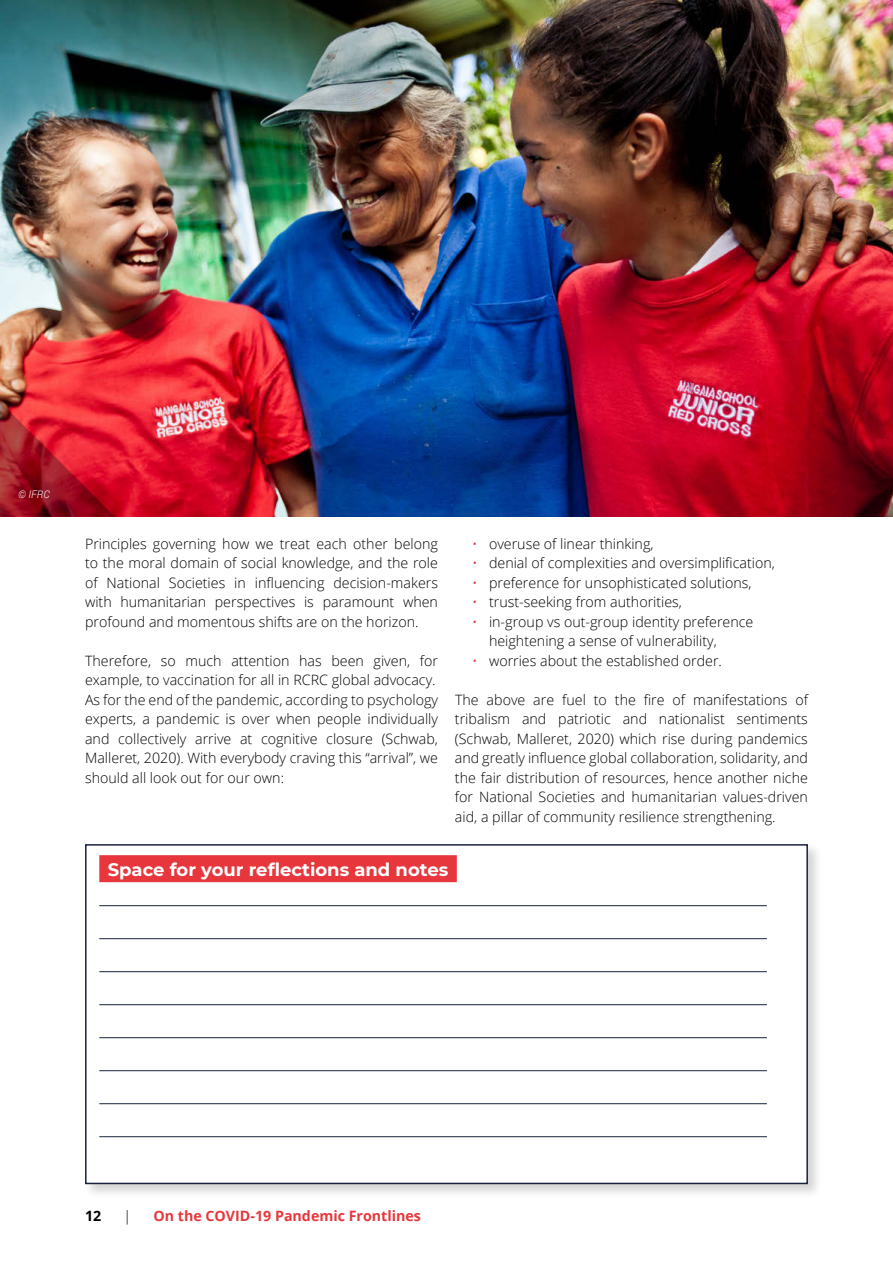
<style>
.page{position:relative;width:893px;height:1263px;background:#fff}
.page>*{position:absolute;margin:0;border:0;box-sizing:border-box;transform-origin:0 0}
.t1{font:700 18px "Montserrat";color:#fff}
.t2{font:300 14.25px/19.5px "Open Sans";color:#000;text-align:justify}
.t3{font:700 14.25px "Open Sans";color:#e7373d}
.t4{font:700 14.25px "Open Sans";color:#000}
.t5{font:italic 300 10.5px "Roboto";color:#fff}
.s1{color:#e7373d}
</style>
<div class="page">
<img style="left:0;top:0;width:893px;height:517px">
<svg style="left:0;top:402px;width:115px;height:115px;background:#bc1b2b"></svg>
<div style="left:83px;top:842px;width:740px;height:357px;background:#000;opacity:.17"></div>
<div style="left:86px;top:845px;width:721px;height:338px;background:#fff"></div>
<div style="left:99px;top:855px;width:358px;height:27px;background:#e7373d"></div>
<hr style="left:99px;top:905px;width:668px;height:1px;background:#18223e">
<hr style="left:99px;top:938px;width:668px;height:1px;background:#18223e">
<hr style="left:99px;top:971px;width:668px;height:1px;background:#18223e">
<hr style="left:99px;top:1004px;width:668px;height:1px;background:#18223e">
<hr style="left:99px;top:1037px;width:668px;height:1px;background:#18223e">
<hr style="left:99px;top:1070px;width:668px;height:1px;background:#18223e">
<hr style="left:99px;top:1103px;width:668px;height:1px;background:#18223e">
<hr style="left:99px;top:1136px;width:668px;height:1px;background:#18223e">
<div style="left:85px;top:844px;width:723px;height:340px;border:2px solid #18223e"></div>
<p class="t5" style="left:18px;top:487px;width:33px">© IFRC</p>
<p class="t2" style="left:85px;top:533px;width:354px">Principles governing how we treat each other belong to the moral domain of social knowledge, and the role of National Societies in influencing decision-makers with humanitarian perspectives is paramount when profound and momentous shifts are on the horizon.</p>
<p class="t2" style="left:85px;top:650px;width:354px;text-align:left">Therefore, so much attention has been given, for example, to vaccination for all in RCRC global advocacy.<br>As for the end of the pandemic, according to psychology experts, a pandemic is over when people individually and collectively arrive at cognitive closure (Schwab, Malleret, 2020). With everybody craving this “arrival”, we should all look out for our own:</p>
<p class="t2" style="left:472px;top:533px;width:183px"><span class="s1">•</span> overuse of linear thinking,</p>
<p class="t2" style="left:472px;top:553px;width:304px"><span class="s1">•</span> denial of complexities and oversimplification,</p>
<p class="t2" style="left:472px;top:572px;width:281px"><span class="s1">•</span> preference for unsophisticated solutions,</p>
<p class="t2" style="left:472px;top:592px;width:211px"><span class="s1">•</span> trust-seeking from authorities,</p>
<p class="t2" style="left:489px;top:611px;width:266px;text-indent:-17px"><span class="s1">•</span> in-group vs out-group identity preference heightening a sense of vulnerability,</p>
<p class="t2" style="left:472px;top:650px;width:252px"><span class="s1">•</span> worries about the established order.</p>
<p class="t2" style="left:455px;top:689px;width:354px">The above are fuel to the fire of manifestations of tribalism and patriotic and nationalist sentiments (Schwab, Malleret, 2020) which rise during pandemics and greatly influence global collaboration, solidarity, and the fair distribution of resources, hence another niche for National Societies and humanitarian values-driven aid, a pillar of community resilience strengthening.</p>
<p class="t1" style="left:108px;top:856px;width:342px">Space for your reflections and notes</p>
<p class="t4" style="left:85px;top:1205px;width:18px">12</p>
<p class="t2" style="left:124px;top:1205px;width:9px">|</p>
<p class="t3" style="left:153px;top:1205px;width:269px">On the COVID-19 Pandemic Frontlines</p>
</div>
